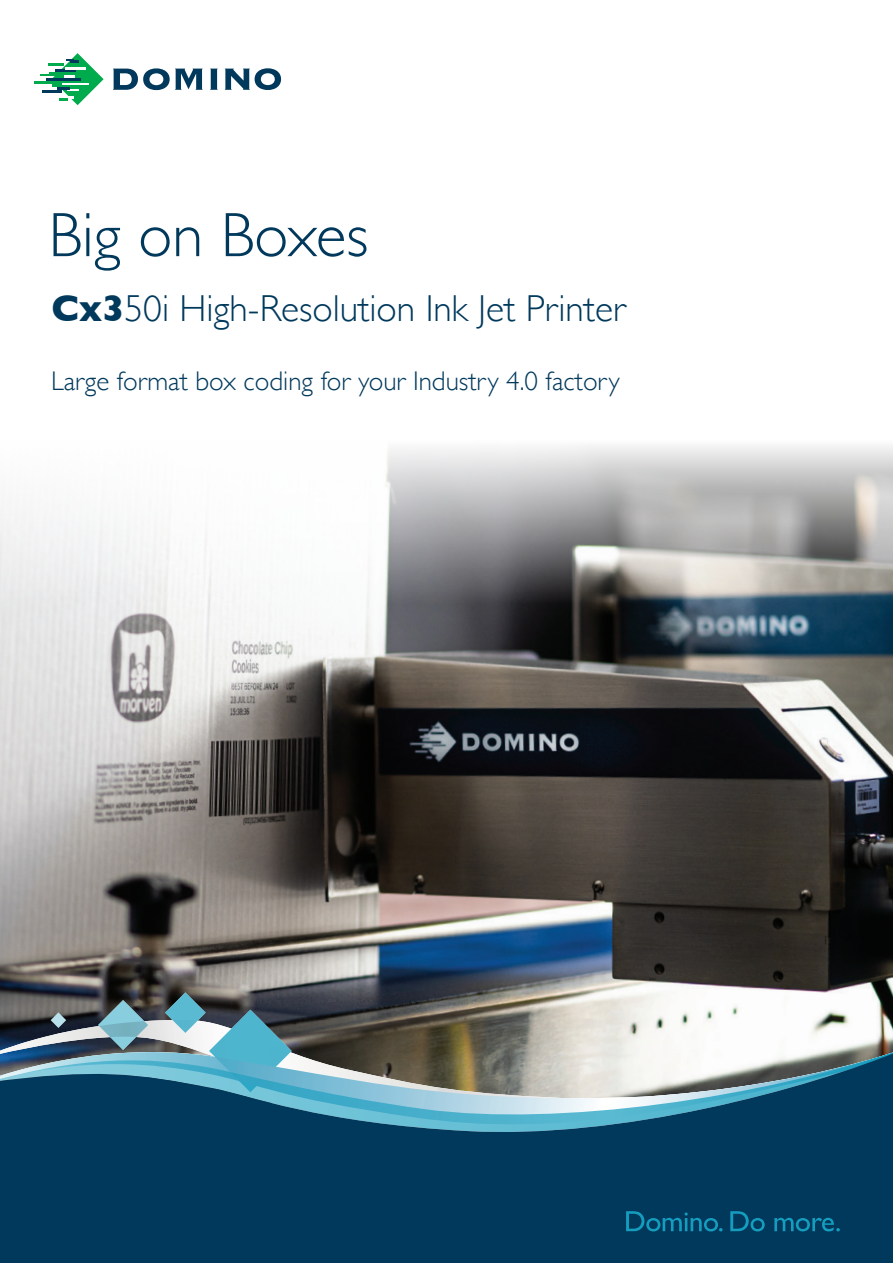
<style>
.page{position:relative;width:893px;height:1263px;background:#fff}
.page>*{position:absolute;margin:0;border:0;box-sizing:border-box;transform-origin:0 0}
.Cover_Head{font:300 63px "Gill Sans";color:#00395c}
.Cover_Sub_Head{font:300 37.5px "Gill Sans";color:#00395c}
.Cover_Intro{font:300 27px "Gill Sans";color:#00395c}
.s1{font-weight:700}
</style>
<div class="page">
<img style="left:0;top:603px;width:893px;height:436px">
<svg style="left:210px;top:69px;width:8px;height:21px"></svg>
<svg style="left:225px;top:68px;width:56px;height:22px"></svg>
<svg style="left:113px;top:68px;width:90px;height:22px"></svg>
<hr style="left:34px;top:81px;width:29px;height:2px;background:#00ab4d">
<svg style="left:40px;top:53px;width:64px;height:52px"></svg>
<svg style="left:98px;top:1000px;width:50px;height:20px"></svg>
<svg style="left:0;top:1020px;width:588px;height:19px;background:#6b6e6a"></svg>
<svg style="left:51px;top:1012px;width:15px;height:16px"></svg>
<svg style="left:0;top:1039px;width:893px;height:9px"></svg>
<svg style="left:165px;top:992px;width:127px;height:56px;background:#668690"></svg>
<svg style="left:0;top:1048px;width:893px;height:215px;background:#245773"></svg>
<svg style="left:626px;top:1211px;width:214px;height:20px;background:#055477"></svg>
<svg style="left:0;top:446px;width:893px;height:157px"></svg>
<p class="Cover_Head" style="left:48px;top:186px;width:321px">Big on Boxes</p>
<p class="Cover_Sub_Head" style="left:51px;top:279px;width:576px"><span class="s1">Cx3</span>50i High-Resolution Ink Jet Printer</p>
<p class="Cover_Intro" style="left:51px;top:360px;width:570px">Large format box coding for your Industry 4.0 factory</p>
</div>
